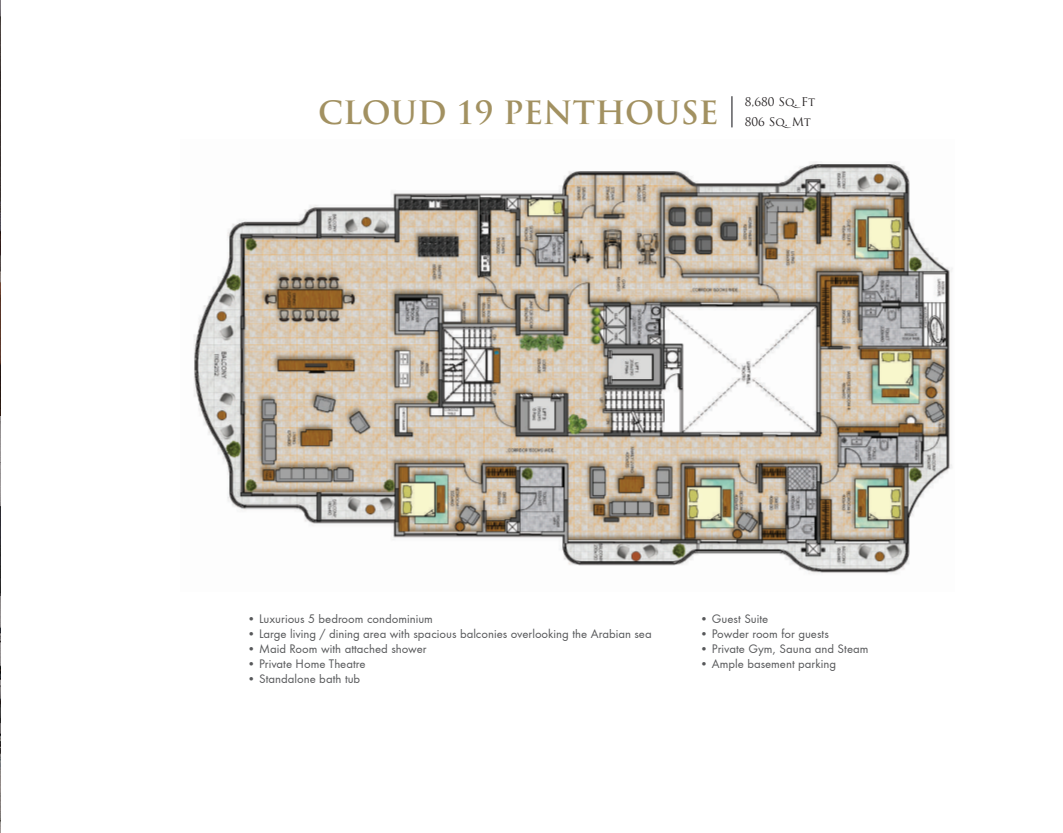
<style>
.page{position:relative;width:1063px;height:833px;background:#fff}
.page>*{position:absolute;margin:0;border:0;box-sizing:border-box;transform-origin:0 0}
.t1{font:700 31.25px "Trajan Pro";color:#a29161}
.t2{font:11.75px/19.5px "Trajan Pro";color:#231f20}
.t3{font:11.25px "Futura ND Book";color:#57585a}
</style>
<div class="page">
<img style="left:0;top:0;width:1px;height:416px">
<img style="left:0;top:416px;width:1px;height:417px">
<img style="left:194px;top:161px;width:759px;height:413px">
<hr style="left:731px;top:96px;width:2px;height:31px;background:#636366">
<h1 class="t1" style="left:318px;top:93px;width:402px">CLOUD 19 PENTHOUSE</h1>
<p class="t2" style="left:745px;top:92px;width:72px">8,680 Sq. Ft<br>806 Sq. Mt</p>
<p class="t3" style="left:247px;top:612px;width:187px">• Luxurious 5 bedroom condominium</p>
<p class="t3" style="left:247px;top:627px;width:406px">• Large living / dining area with spacious balconies overlooking the Arabian sea</p>
<p class="t3" style="left:247px;top:642px;width:181px">• Maid Room with attached shower</p>
<p class="t3" style="left:247px;top:657px;width:120px">• Private Home Theatre</p>
<p class="t3" style="left:247px;top:672px;width:115px">• Standalone bath tub</p>
<p class="t3" style="left:700px;top:612px;width:70px">• Guest Suite</p>
<p class="t3" style="left:700px;top:627px;width:130px">• Powder room for guests</p>
<p class="t3" style="left:700px;top:642px;width:170px">• Private Gym, Sauna and Steam</p>
<p class="t3" style="left:700px;top:657px;width:138px">• Ample basement parking</p>
</div>
